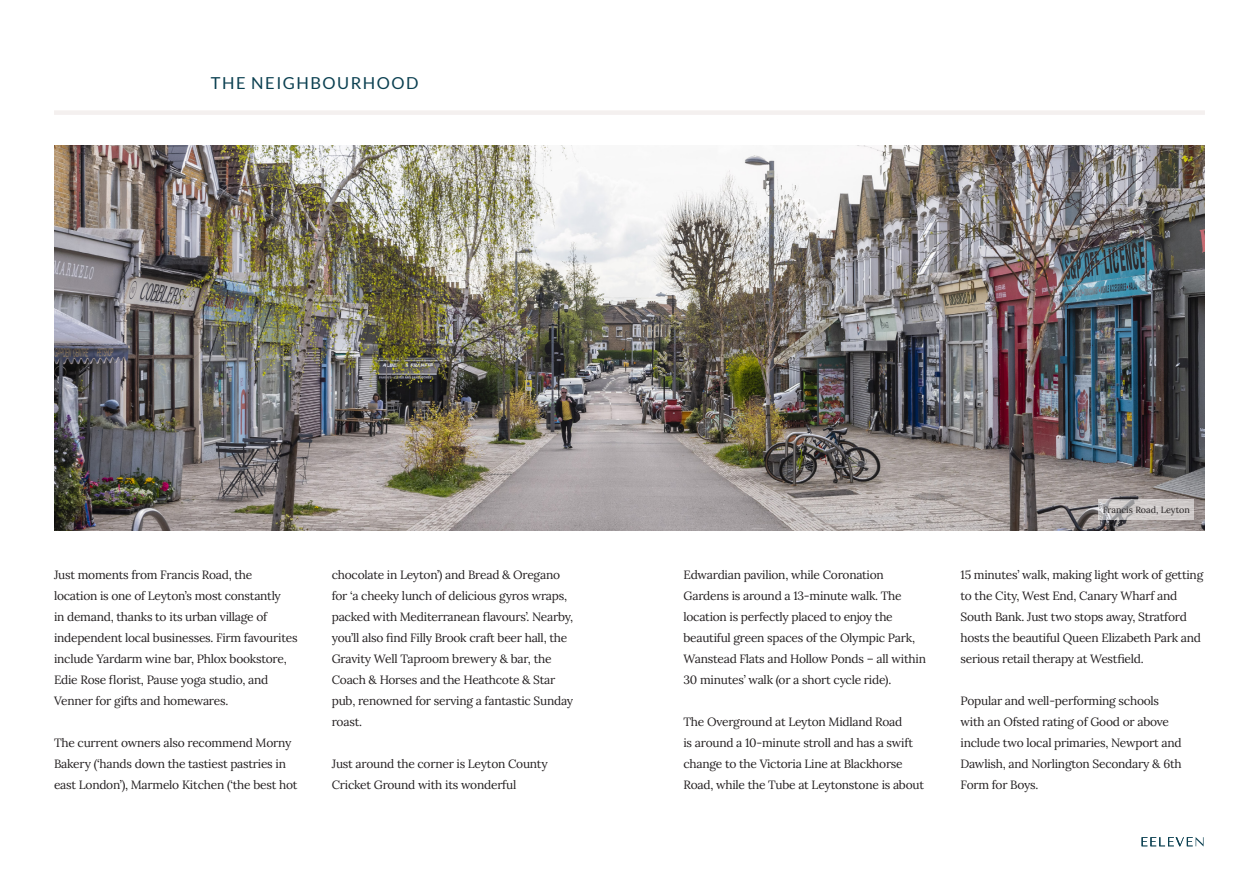
<style>
.page{position:relative;width:1259px;height:893px;background:#fff}
.page>*{position:absolute;margin:0;border:0;box-sizing:border-box;transform-origin:0 0}
.t1{font:16.5px "Lato";letter-spacing:.09em;color:#0b4051}
.Body_copy_no_indent{font:12px/21px "Lora";letter-spacing:-.02em;color:#231f20}
.Body_copy_no_indent-2{font:9px "Lora";color:#231f20}
</style>
<div class="page">
<svg style="left:1141px;top:837px;width:62px;height:9px"></svg>
<div style="left:54px;top:110px;width:1151px;height:5px;background:#f4f0ef"></div>
<img style="left:54px;top:145px;width:1151px;height:386px">
<svg style="left:1098px;top:499px;width:96px;height:21px;background:#c9c5c5"></svg>
<h1 class="t1" style="left:211px;top:73px;width:209px">THE NEIGHBOURHOOD</h1>
<p class="Body_copy_no_indent" style="left:54px;top:563px;width:245px">Just moments from Francis Road, the location is one of Leyton’s most constantly<br>in demand, thanks to its urban village of independent local businesses. Firm favourites include Yardarm wine bar, Phlox bookstore, Edie Rose florist, Pause yoga studio, and Venner for gifts and homewares.</p>
<p class="Body_copy_no_indent" style="left:54px;top:731px;width:245px">The current owners also recommend Morny<br>Bakery (‘hands down the tastiest pastries in east London’), Marmelo Kitchen (‘the best hot</p>
<p class="Body_copy_no_indent" style="left:332px;top:563px;width:243px">chocolate in Leyton’) and Bread &amp; Oregano for ‘a cheeky lunch of delicious gyros wraps, packed with Mediterranean flavours’. Nearby, you’ll also find Filly Brook craft beer hall, the Gravity Well Taproom brewery &amp; bar, the Coach &amp; Horses and the Heathcote &amp; Star pub, renowned for serving a fantastic Sunday roast.</p>
<p class="Body_copy_no_indent" style="left:332px;top:752px;width:217px">Just around the corner is Leyton County<br>Cricket Ground with its wonderful</p>
<p class="Body_copy_no_indent" style="left:683px;top:563px;width:244px">Edwardian pavilion, while Coronation Gardens is around a 13-minute walk. The location is perfectly placed to enjoy the beautiful green spaces of the Olympic Park, Wanstead Flats and Hollow Ponds – all within 30 minutes’ walk (or a short cycle ride).</p>
<p class="Body_copy_no_indent" style="left:683px;top:710px;width:242px">The Overground at Leyton Midland Road<br>is around a 10-minute stroll and has a swift change to the Victoria Line at Blackhorse Road, while the Tube at Leytonstone is about</p>
<p class="Body_copy_no_indent-2" style="left:1102px;top:503px;width:89px">Francis Road, Leyton</p>
<p class="Body_copy_no_indent" style="left:960px;top:563px;width:244px">15 minutes’ walk, making light work of getting to the City, West End, Canary Wharf and South Bank. Just two stops away, Stratford hosts the beautiful Queen Elizabeth Park and serious retail therapy at Westfield.</p>
<p class="Body_copy_no_indent" style="left:960px;top:689px;width:223px">Popular and well-performing schools with an Ofsted rating of Good or above include two local primaries, Newport and Dawlish, and Norlington Secondary &amp; 6th Form for Boys.</p>
</div>
